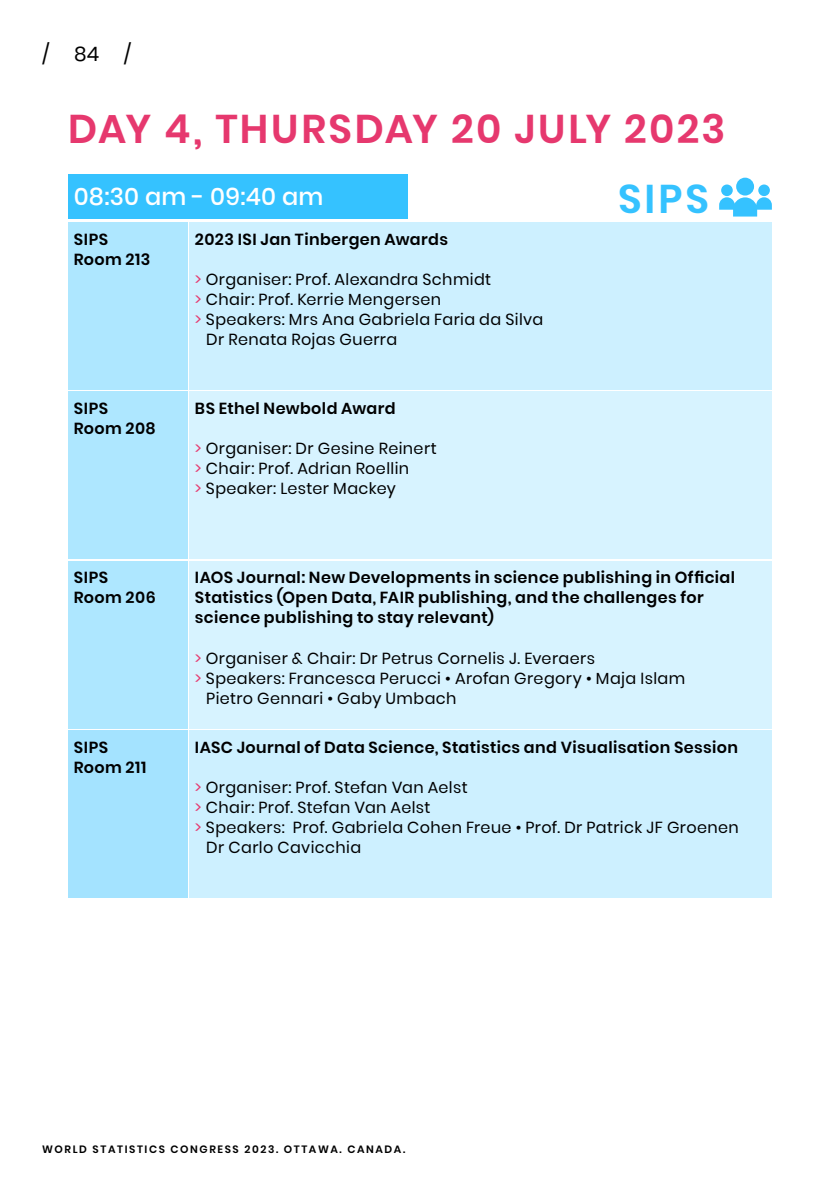
<style>
.page{position:relative;width:840px;height:1191px;background:#fff}
.page>*{position:absolute;margin:0;border:0;box-sizing:border-box;transform-origin:0 0}
.t1{font:600 40px "Poppins";letter-spacing:.055em;color:#e6386e}
.t2{font:600 40px "Poppins";color:#35c2ff}
.t3{font:500 24px "Poppins";letter-spacing:.01em;color:#fff}
.t4{font:20px "Poppins";color:#000}
.t5{font:16px/20px "Poppins";letter-spacing:.025em;color:#000}
.t6{font:600 16px/20px "Poppins";letter-spacing:.025em;color:#000}
.t7{font:600 10.6px "Poppins";letter-spacing:.15em;color:#000}
.s1{color:#e6386e}
</style>
<div class="page">
<div style="left:189px;top:391px;width:582px;height:168px;background:#d7f3ff"></div>
<div style="left:68px;top:391px;width:119px;height:168px;background:#aee7ff"></div>
<div style="left:68px;top:174px;width:340px;height:44px;background:#35c2ff"></div>
<svg style="left:719px;top:178px;width:52px;height:38px"></svg>
<div style="left:189px;top:561px;width:582px;height:167px;background:#d7f3ff"></div>
<div style="left:68px;top:561px;width:119px;height:167px;background:#aee7ff"></div>
<div style="left:189px;top:222px;width:582px;height:167px;background:#cdf0ff"></div>
<div style="left:68px;top:222px;width:119px;height:167px;background:#aee7ff"></div>
<div style="left:189px;top:730px;width:582px;height:167px;background:#cdf0ff"></div>
<div style="left:68px;top:730px;width:119px;height:167px;background:#a4e3ff"></div>
<p class="t4" style="left:42px;top:40px;width:91px">/ 84 /</p>
<h1 class="t1" style="left:68px;top:101px;width:658px">DAY 4, THURSDAY 20 JULY 2023</h1>
<h2 class="t3" style="left:74px;top:179px;width:251px">08:30 am - 09:40 am</h2>
<h1 class="t2" style="left:617px;top:171px;width:92px">SIPS</h1>
<p class="t6" style="left:74px;top:229px;width:78px">SIPS<br>Room 213</p>
<p class="t6" style="left:195px;top:229px;width:254px">2023 ISI Jan Tinbergen Awards</p>
<p class="t5" style="left:195px;top:269px;width:297px"><span class="s1">&gt;</span> Organiser: Prof. Alexandra Schmidt</p>
<p class="t5" style="left:195px;top:289px;width:247px"><span class="s1">&gt;</span> Chair: Prof. Kerrie Mengersen</p>
<p class="t5" style="left:195px;top:309px;width:349px"><span class="s1">&gt;</span> Speakers: Mrs Ana Gabriela Faria da Silva</p>
<p class="t5" style="left:206px;top:329px;width:192px">Dr Renata Rojas Guerra</p>
<p class="t6" style="left:74px;top:398px;width:83px">SIPS<br>Room 208</p>
<p class="t6" style="left:195px;top:398px;width:202px">BS Ethel Newbold Award</p>
<p class="t5" style="left:195px;top:438px;width:243px"><span class="s1">&gt;</span> Organiser: Dr Gesine Reinert <span class="s1">&gt;</span> Chair: Prof. Adrian Roellin<br><span class="s1">&gt;</span> Speaker: Lester Mackey</p>
<p class="t6" style="left:74px;top:568px;width:83px">SIPS<br>Room 206</p>
<p class="t6" style="left:195px;top:568px;width:541px">IAOS Journal: New Developments in science publishing in Official<br>Statistics (Open Data, FAIR publishing, and the challenges for science publishing to stay relevant)</p>
<p class="t5" style="left:195px;top:648px;width:401px"><span class="s1">&gt;</span> Organiser &amp; Chair: Dr Petrus Cornelis J. Everaers</p>
<p class="t5" style="left:195px;top:668px;width:491px"><span class="s1">&gt;</span> Speakers: Francesca Perucci • Arofan Gregory • Maja Islam</p>
<p class="t5" style="left:206px;top:688px;width:251px">Pietro Gennari • Gaby Umbach</p>
<p class="t6" style="left:74px;top:737px;width:74px">SIPS<br>Room 211</p>
<p class="t6" style="left:195px;top:737px;width:544px">IASC Journal of Data Science, Statistics and Visualisation Session</p>
<p class="t5" style="left:195px;top:777px;width:274px"><span class="s1">&gt;</span> Organiser: Prof. Stefan Van Aelst</p>
<p class="t5" style="left:195px;top:797px;width:237px"><span class="s1">&gt;</span> Chair: Prof. Stefan Van Aelst</p>
<p class="t5" style="left:195px;top:817px;width:545px"><span class="s1">&gt;</span> Speakers: Prof. Gabriela Cohen Freue • Prof. Dr Patrick JF Groenen</p>
<p class="t5" style="left:206px;top:837px;width:156px">Dr Carlo Cavicchia</p>
<p class="t7" style="left:42px;top:1142px;width:364px">WORLD STATISTICS CONGRESS 2023. OTTAWA. CANADA.</p>
</div>
